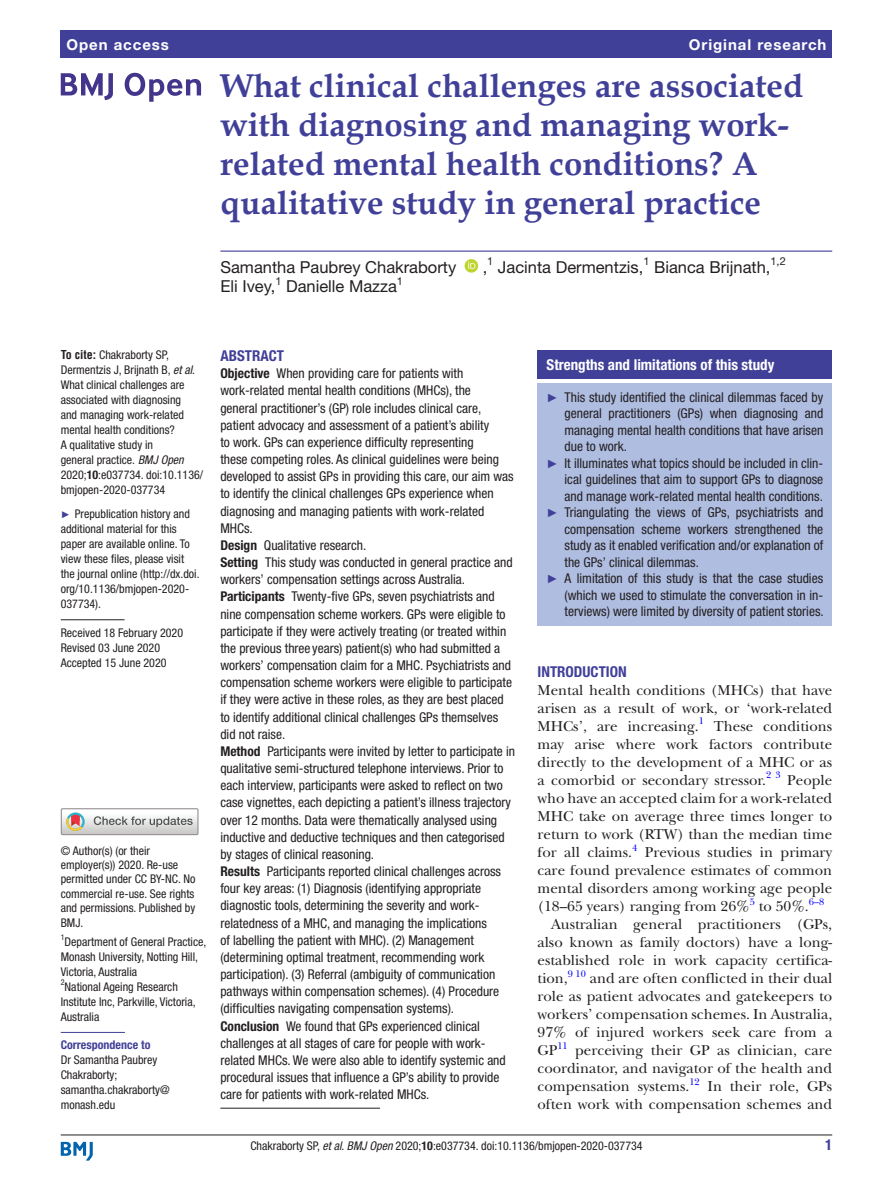
<style>
.page{position:relative;width:893px;height:1191px;background:#fff}
.page>*{position:absolute;margin:0;border:0;box-sizing:border-box;transform-origin:0 0}
.t1{font:700 33px/39px "Book Antiqua";color:#414099}
.t2{font:16.5px "Helvetica Neue LT Std";color:#231f20}
.t3{font:15px/18px "New Baskerville";color:#231f20;text-align:justify}
.t4{font:700 condensed 15px "Helvetica Neue LT Std";color:#fff}
.t5{font:700 15px "Helvetica Neue LT Std";letter-spacing:.065em;color:#fff}
.t6{font:700 condensed 15px "Helvetica Neue LT Std";color:#414099}
.t7{font:condensed 13.5px/17.1px "Helvetica Neue LT Std";color:#231f20}
.t8{font:condensed 12px/15px "Helvetica Neue LT Std";color:#231f20}
.t9{font:700 condensed 12px "Helvetica Neue LT Std";color:#414099}
.t10{font:10.95px "Helvetica Neue LT Std";color:#231f20}
.t11{font:9.9px "New Baskerville";color:#00f}
.t12{font:condensed 7.95px "Helvetica Neue LT Std";color:#231f20}
.s1{font-family:"Helvetica LT Std";font-weight:700}
.s2{font-style:italic}
.s3{font-weight:700}
.s4{font-family:"Arial";font-stretch:normal;font-size:9.75px;color:#414099}
.s5{font-family:"Arial";font-stretch:normal;font-size:12px;color:#414099}
</style>
<div class="page">
<hr style="left:61px;top:1134px;width:771px;height:1px;background:#231f20">
<svg style="left:61px;top:1141px;width:32px;height:19px"></svg>
<div style="left:61px;top:31px;width:771px;height:27px;background:#414099"></div>
<hr style="left:220px;top:250px;width:612px;height:2px;background:#414099">
<svg style="left:465px;top:259px;width:13px;height:14px"></svg>
<hr style="left:61px;top:619px;width:64px;height:1px;background:#231f20">
<hr style="left:61px;top:1032px;width:64px;height:1px;background:#414099">
<svg style="left:61px;top:73px;width:52px;height:27px"></svg>
<svg style="left:125px;top:73px;width:76px;height:29px"></svg>
<div style="left:61px;top:808px;width:138px;height:27px;border:1px solid #969090"></div>
<svg style="left:61px;top:808px;width:137px;height:26px"></svg>
<hr style="left:220px;top:1107px;width:160px;height:1px;background:#231f20">
<div style="left:538px;top:350px;width:294px;height:29px;background:#414099"></div>
<div style="left:538px;top:383px;width:294px;height:242px;background:#afbde1"></div>
<p class="t5" style="left:66px;top:35px;width:104px">Open access</p>
<p class="t5" style="left:689px;top:35px;width:139px">Original research</p>
<h1 class="t1" style="left:220px;top:66px;width:584px">What clinical challenges are associated with diagnosing and managing work&shy;related mental health conditions? A qualitative study in general practice</h1>
<p class="t2" style="left:220px;top:257px;width:237px">Samantha Paubrey Chakraborty</p>
<p class="t2" style="left:483px;top:257px;width:6px">,</p>
<p class="t10" style="left:487px;top:255px;width:8px">1</p>
<p class="t2" style="left:498px;top:257px;width:147px">Jacinta Dermentzis,</p>
<p class="t10" style="left:643px;top:255px;width:8px">1</p>
<p class="t2" style="left:654px;top:257px;width:118px">Bianca Brijnath,</p>
<p class="t10" style="left:770px;top:255px;width:17px">1,2</p>
<p class="t2" style="left:220px;top:276px;width:56px">Eli Ivey,</p>
<p class="t10" style="left:275px;top:274px;width:8px">1</p>
<p class="t2" style="left:286px;top:276px;width:112px">Danielle Mazza</p>
<p class="t10" style="left:397px;top:274px;width:8px">1</p>
<p class="t8" style="left:61px;top:347px;width:144px"><span class="s1">To cite:</span> Chakraborty SP,<br>Dermentzis J, Brijnath B, <span class="s2">et al</span>.<br>What clinical challenges are associated with diagnosing<br>and managing work-related mental health conditions?<br>A qualitative study in<br>general practice. <span class="s2">BMJ Open<br></span>2020;<span class="s3">10</span>:e037734. doi:10.1136/ bmjopen-2020-037734</p>
<p class="t8" style="left:61px;top:506px;width:140px"><span class="s4">►</span> Prepublication history and additional material for this paper are available online. To view these files, please visit the journal online (http://dx.doi. org/10.1136/bmjopen-2020-<br>037734).</p>
<p class="t8" style="left:61px;top:625px;width:124px">Received 18 February 2020<br>Revised 03 June 2020<br>Accepted 15 June 2020</p>
<p class="t8" style="left:61px;top:843px;width:136px;line-height:14.4px">© Author(s) (or their employer(s)) 2020. Re-use permitted under CC BY-NC. No commercial re-use. See rights and permissions. Published by<br>BMJ.</p>
<p class="t12" style="left:61px;top:933px;width:5px">1</p>
<p class="t8" style="left:61px;top:934px;width:147px;text-indent:4px">Department of General Practice,<br>Monash University, Notting Hill,<br>Victoria, Australia</p>
<p class="t12" style="left:61px;top:978px;width:5px">2</p>
<p class="t8" style="left:61px;top:979px;width:136px;text-indent:4px">National Ageing Research<br>Institute Inc, Parkville, Victoria,<br>Australia</p>
<p class="t9" style="left:61px;top:1037px;width:91px">Correspondence to</p>
<p class="t8" style="left:61px;top:1052px;width:110px">Dr Samantha Paubrey<br>Chakraborty; samantha.chakraborty@ monash.edu</p>
<p class="t6" style="left:220px;top:347px;width:65px">ABSTRACT</p>
<p class="t7" style="left:220px;top:365px;width:296px"><span class="s3">Objective</span> When providing care for patients with work-related mental health conditions (MHCs), the<br>general practitioner’s (GP) role includes clinical care, patient advocacy and assessment of a patient’s ability<br>to work. GPs can experience difficulty representing<br>these competing roles. As clinical guidelines were being developed to assist GPs in providing this care, our aim was to identify the clinical challenges GPs experience when diagnosing and managing patients with work-related MHCs.<br><span class="s3">Design</span> Qualitative research.<br><span class="s3">Setting</span> This study was conducted in general practice and workers’ compensation settings across Australia.<br><span class="s3">Participants</span> Twenty-five GPs, seven psychiatrists and nine compensation scheme workers. GPs were eligible to participate if they were actively treating (or treated within the previous three years) patient(s) who had submitted a workers’ compensation claim for a MHC. Psychiatrists and compensation scheme workers were eligible to participate if they were active in these roles, as they are best placed to identify additional clinical challenges GPs themselves did not raise.<br><span class="s3">Method</span> Participants were invited by letter to participate in qualitative semi-structured telephone interviews. Prior to each interview, participants were asked to reflect on two case vignettes, each depicting a patient’s illness trajectory over 12 months. Data were thematically analysed using inductive and deductive techniques and then categorised by stages of clinical reasoning.<br><span class="s3">Results</span> Participants reported clinical challenges across four key areas: (1) Diagnosis (identifying appropriate diagnostic tools, determining the severity and work&shy;relatedness of a MHC, and managing the implications<br>of labelling the patient with MHC). (2) Management (determining optimal treatment, recommending work participation). (3) Referral (ambiguity of communication pathways within compensation schemes). (4) Procedure (difficulties navigating compensation systems).<br><span class="s3">Conclusion</span> We found that GPs experienced clinical challenges at all stages of care for people with work&shy;related MHCs. We were also able to identify systemic and procedural issues that influence a GP’s ability to provide care for patients with work-related MHCs.</p>
<p class="t4" style="left:547px;top:356px;width:229px">Strengths and limitations of this study</p>
<p class="t7" style="left:547px;top:388px;width:278px"><span class="s5">►</span> This study identified the clinical dilemmas faced by</p>
<p class="t7" style="left:565px;top:405px;width:260px">general practitioners (GPs) when diagnosing and</p>
<p class="t7" style="left:565px;top:421px;width:260px">managing mental health conditions that have arisen</p>
<p class="t7" style="left:565px;top:438px;width:64px">due to work.</p>
<p class="t7" style="left:547px;top:454px;width:278px"><span class="s5">►</span> It illuminates what topics should be included in clin-</p>
<p class="t7" style="left:565px;top:471px;width:260px">ical guidelines that aim to support GPs to diagnose</p>
<p class="t7" style="left:565px;top:487px;width:260px">and manage work-related mental health conditions.</p>
<p class="t7" style="left:547px;top:504px;width:278px"><span class="s5">►</span> Triangulating the views of GPs, psychiatrists and</p>
<p class="t7" style="left:565px;top:520px;width:260px">compensation scheme workers strengthened the</p>
<p class="t7" style="left:565px;top:537px;width:260px">study as it enabled verification and/or explanation of</p>
<p class="t7" style="left:565px;top:553px;width:136px">the GPs’ clinical dilemmas.</p>
<p class="t7" style="left:547px;top:570px;width:278px"><span class="s5">►</span> A limitation of this study is that the case studies</p>
<p class="t7" style="left:565px;top:586px;width:260px">(which we used to stimulate the conversation in in-</p>
<p class="t7" style="left:565px;top:603px;width:261px">terviews) were limited by diversity of patient stories.</p>
<p class="t6" style="left:538px;top:663px;width:91px">INTRODUCTION</p>
<p class="t3" style="left:538px;top:681px;width:296px">Mental health conditions (MHCs) that have arisen as a result of work, or ‘work-related MHCs’, are increasing.</p>
<p class="t11" style="left:699px;top:715px;width:7px">1</p>
<p class="t3" style="left:538px;top:717px;width:296px;text-indent:176px">These conditions may arise where work factors contribute directly to the development of a MHC or as a comorbid or secondary stressor.</p>
<p class="t11" style="left:766px;top:769px;width:16px">2 3</p>
<p class="t3" style="left:538px;top:771px;width:296px;text-indent:250px">People who have an accepted claim for a work-related MHC take on average three times longer to return to work (RTW) than the median time for all claims.</p>
<p class="t11" style="left:632px;top:841px;width:7px">4</p>
<p class="t3" style="left:538px;top:843px;width:296px;text-indent:107px">Previous studies in primary care found prevalence estimates of common mental disorders among working age people (18–65 years) ranging from 26%</p>
<p class="t11" style="left:750px;top:895px;width:7px">5</p>
<p class="t3" style="left:759px;top:897px;width:52px">to 50%.</p>
<p class="t11" style="left:809px;top:895px;width:17px">6–8</p>
<p class="t3" style="left:538px;top:915px;width:296px;text-indent:14px">Australian general practitioners (GPs, also known as family doctors) have a long&shy;established role in work capacity certifica&shy;tion,</p>
<p class="t11" style="left:568px;top:967px;width:20px">9 10</p>
<p class="t3" style="left:538px;top:969px;width:296px;text-indent:52px">and are often conflicted in their dual role as patient advocates and gatekeepers to workers’ compensation schemes. In Australia, 97% of injured workers seek care from a GP<sup>11</sup></p>
<p class="t3" style="left:538px;top:1041px;width:296px;text-indent:38px">perceiving their GP as clinician, care coordinator, and navigator of the health and compensation systems.</p>
<p class="t11" style="left:689px;top:1075px;width:12px">12</p>
<p class="t3" style="left:538px;top:1077px;width:296px;text-align:right">In their role, GPs<br>often work with compensation schemes and</p>
<p class="t8" style="left:250px;top:1137px;width:394px">Chakraborty SP, <span class="s2">et al</span>. <span class="s2">BMJ Open</span> 2020;<span class="s3">10</span>:e037734. doi:10.1136/bmjopen-2020-037734</p>
<p class="t6" style="left:825px;top:1135px;width:9px">1</p>
</div>
